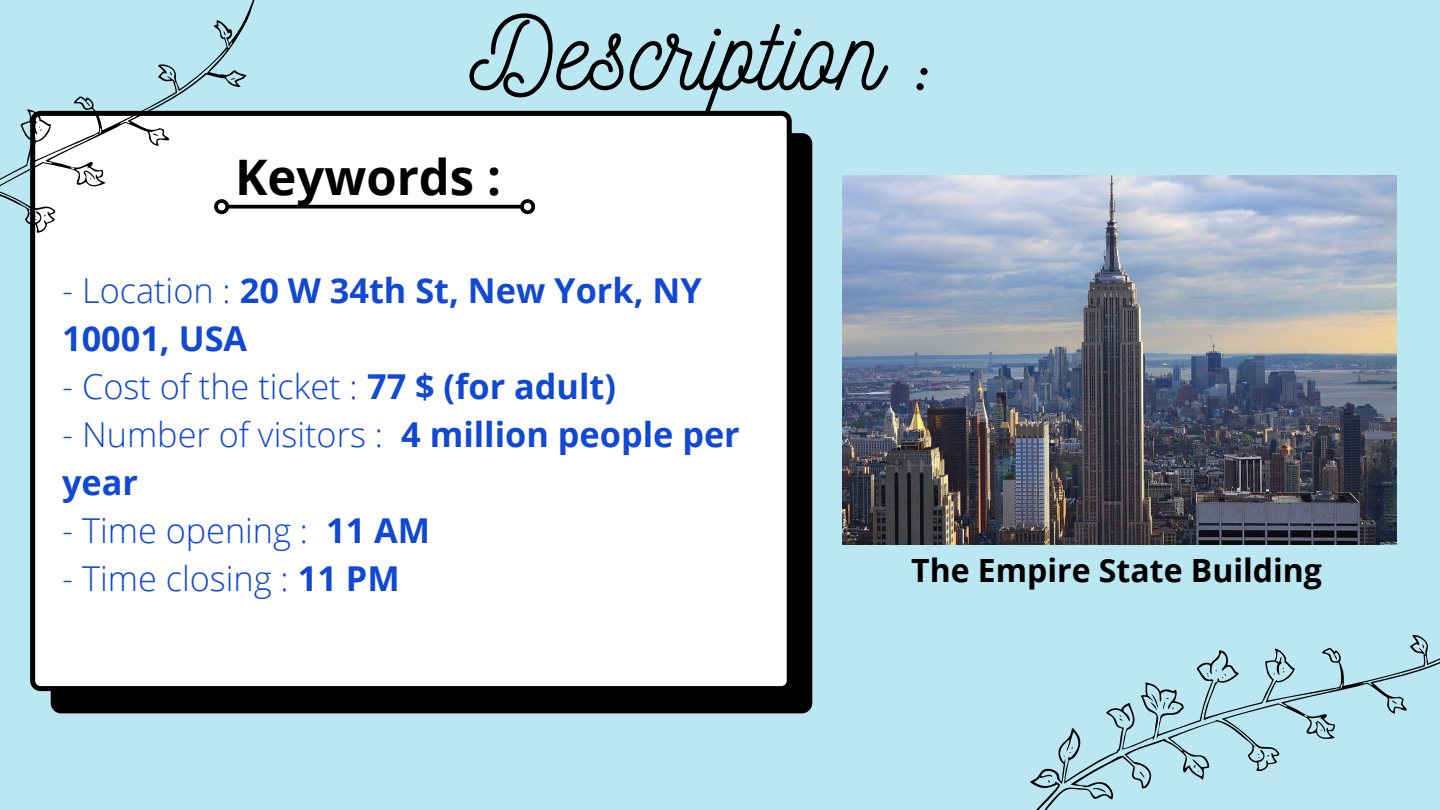
<style>
.page{position:relative;width:1440px;height:810px;background:#bae7f1}
.page>*{position:absolute;margin:0;border:0;box-sizing:border-box;transform-origin:0 0}
.t1{font:104.1px "Nickainley";color:#000}
.t2{font:700 49px "Open Sans";color:#000}
.t3{font:700 34.3px/48px "Open Sans";color:#1148d4}
.t4{font:300 34.3px "Open Sans";color:#1148d4}
.t5{font:700 32px "Open Sans";color:#000}
.s1{font-weight:300}
.s2{font-weight:700}
</style>
<div class="page">
<div style="left:51px;top:133px;width:761px;height:580px;background:#000"></div>
<div style="left:30px;top:111px;width:762px;height:580px;background:#fff"></div>
<svg style="left:295px;top:205px;width:223px;height:4px"></svg>
<svg style="left:518px;top:196px;width:20px;height:21px"></svg>
<svg style="left:1030px;top:635px;width:410px;height:175px"></svg>
<svg style="left:0;top:0;width:295px;height:452px;fill:#fff"></svg>
<img style="left:842px;top:176px;width:555px;height:369px">
<p class="t1" style="left:470px;top:-14px;width:472px">Description :</p>
<p class="t2" style="left:235px;top:142px;width:267px">Keywords :</p>
<p class="t3" style="left:62px;top:266px;width:641px"><span class="s1">- Location :</span> 20 W 34th St, New York, NY<br>10001, USA</p>
<p class="t4" style="left:62px;top:363px;width:555px">- Cost of the ticket : <span class="s2">77 $ (for adult)</span></p>
<p class="t3" style="left:62px;top:410px;width:679px"><span class="s1">- Number of visitors :</span> 4 million people per year</p>
<p class="t4" style="left:62px;top:507px;width:370px">- Time opening : <span class="s2">11 AM</span></p>
<p class="t4" style="left:62px;top:555px;width:339px">- Time closing : <span class="s2">11 PM</span></p>
<p class="t5" style="left:911px;top:548px;width:412px">The Empire State Building</p>
</div>
